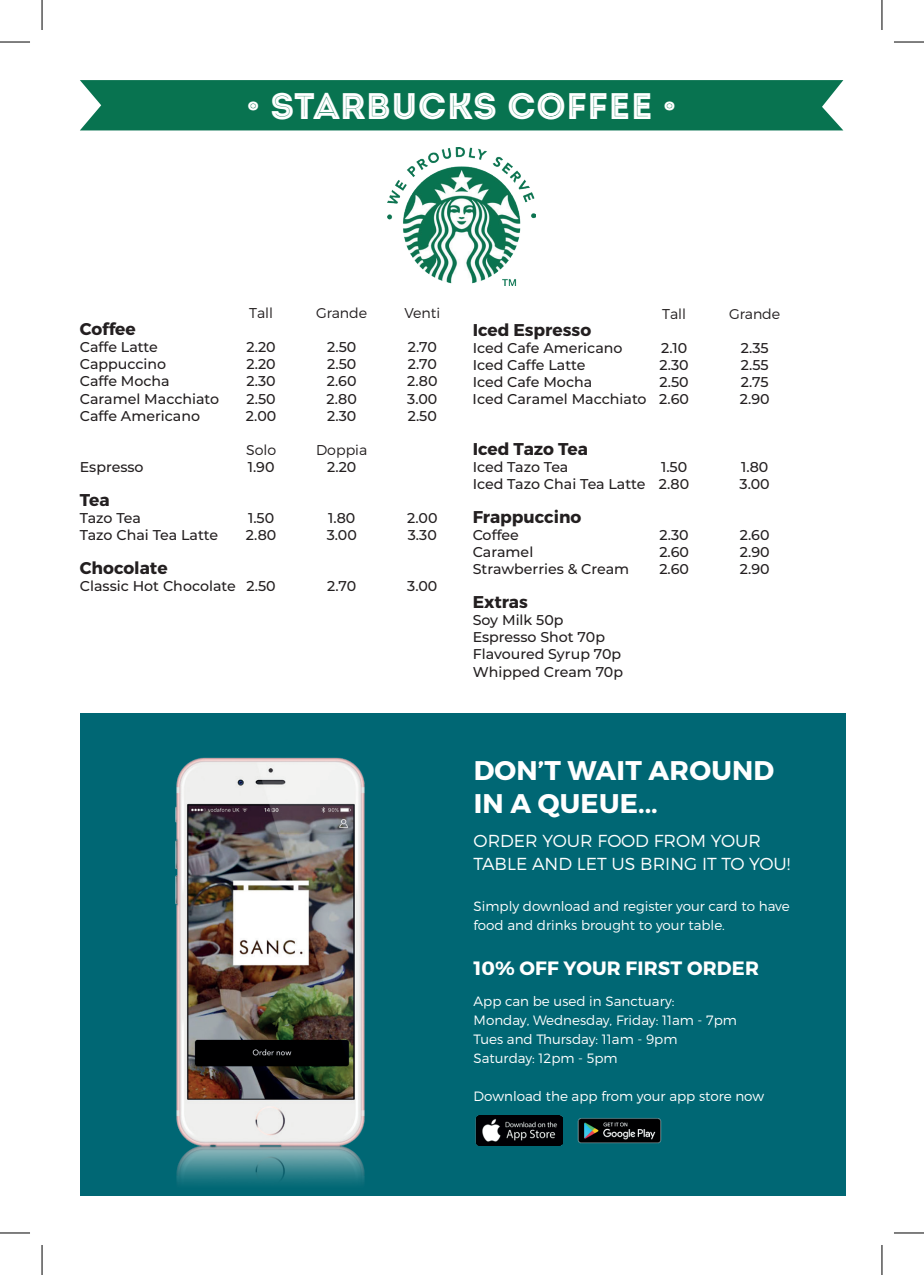
<style>
.page{position:relative;width:924px;height:1275px;background:#fff}
.page>*{position:absolute;margin:0;border:0;box-sizing:border-box;transform-origin:0 0}
.t1{font:37px "Intro Inline";color:#fff}
.t2{font:700 27px/32.4px "Montserrat";letter-spacing:.01em;color:#fff}
.t3{font:700 19.2px "Montserrat";letter-spacing:.01em;color:#fff}
.t4{font:300 17.4px/23.2px "Montserrat";color:#fff}
.t5{font:700 17px "Montserrat";color:#231f20}
.t6{font:500 14.2px/17px "Montserrat";color:#231f20}
.t7{font:300 14.2px "Montserrat";color:#231f20}
.t8{font:300 13.4px/19.2px "Montserrat";color:#fff}
</style>
<div class="page">
<div style="left:80px;top:80px;width:763px;height:50px;background:#087350"></div>
<img style="left:387px;top:147px;width:148px;height:138px">
<div style="left:80px;top:713px;width:765px;height:482px;background:#006774"></div>
<img style="left:105px;top:757px;width:334px;height:439px">
<img style="left:475px;top:1115px;width:87px;height:30px">
<img style="left:577px;top:1118px;width:85px;height:26px">
<hr style="left:0;top:42px;width:30px;height:1px;background:#000">
<hr style="left:893px;top:42px;width:30px;height:1px;background:#000">
<hr style="left:0;top:1232px;width:30px;height:1px;background:#000">
<hr style="left:893px;top:1232px;width:30px;height:1px;background:#000">
<hr style="left:42px;top:0;width:1px;height:30px;background:#000">
<hr style="left:42px;top:1245px;width:1px;height:30px;background:#000">
<hr style="left:881px;top:0;width:1px;height:30px;background:#000">
<hr style="left:881px;top:1245px;width:1px;height:30px;background:#000">
<h1 class="t1" style="left:246px;top:84px;width:431px">˚ STARBUCKS COFFEE ˚</h1>
<p class="t7" style="left:249px;top:304px;width:26px">Tall</p>
<p class="t7" style="left:316px;top:304px;width:53px">Grande</p>
<p class="t7" style="left:404px;top:304px;width:37px">Venti</p>
<p class="t5" style="left:80px;top:319px;width:57px">Coffee</p>
<p class="t6" style="left:80px;top:338px;width:80px">Caffe Latte</p>
<p class="t6" style="left:246px;top:338px;width:31px">2.20</p>
<p class="t6" style="left:327px;top:338px;width:31px">2.50</p>
<p class="t6" style="left:407px;top:338px;width:31px">2.70</p>
<p class="t6" style="left:80px;top:355px;width:88px">Cappuccino</p>
<p class="t6" style="left:246px;top:355px;width:31px">2.20</p>
<p class="t6" style="left:327px;top:355px;width:31px">2.50</p>
<p class="t6" style="left:407px;top:355px;width:31px">2.70</p>
<p class="t6" style="left:80px;top:372px;width:91px">Caffe Mocha</p>
<p class="t6" style="left:246px;top:372px;width:31px">2.30</p>
<p class="t6" style="left:327px;top:372px;width:31px">2.60</p>
<p class="t6" style="left:407px;top:372px;width:32px">2.80</p>
<p class="t6" style="left:80px;top:389px;width:141px">Caramel Macchiato</p>
<p class="t6" style="left:246px;top:389px;width:31px">2.50</p>
<p class="t6" style="left:326px;top:389px;width:32px">2.80</p>
<p class="t6" style="left:407px;top:389px;width:32px">3.00</p>
<p class="t6" style="left:80px;top:406px;width:122px">Caffe Americano</p>
<p class="t6" style="left:246px;top:406px;width:32px">2.00</p>
<p class="t6" style="left:327px;top:406px;width:31px">2.30</p>
<p class="t6" style="left:407px;top:406px;width:31px">2.50</p>
<p class="t7" style="left:246px;top:441px;width:32px">Solo</p>
<p class="t7" style="left:316px;top:441px;width:53px">Doppia</p>
<p class="t6" style="left:80px;top:457px;width:65px">Espresso</p>
<p class="t6" style="left:248px;top:457px;width:28px">1.90</p>
<p class="t6" style="left:327px;top:457px;width:31px">2.20</p>
<p class="t5" style="left:80px;top:489px;width:31px">Tea</p>
<p class="t6" style="left:80px;top:509px;width:63px">Tazo Tea</p>
<p class="t6" style="left:248px;top:509px;width:28px">1.50</p>
<p class="t6" style="left:328px;top:509px;width:29px">1.80</p>
<p class="t6" style="left:407px;top:509px;width:32px">2.00</p>
<p class="t6" style="left:80px;top:526px;width:140px">Tazo Chai Tea Latte</p>
<p class="t6" style="left:246px;top:526px;width:32px">2.80</p>
<p class="t6" style="left:326px;top:526px;width:32px">3.00</p>
<p class="t6" style="left:407px;top:526px;width:31px">3.30</p>
<p class="t5" style="left:80px;top:557px;width:89px">Chocolate</p>
<p class="t6" style="left:80px;top:577px;width:197px">Classic Hot Chocolate 2.50</p>
<p class="t6" style="left:327px;top:577px;width:31px">2.70</p>
<p class="t6" style="left:407px;top:577px;width:32px">3.00</p>
<p class="t7" style="left:661px;top:305px;width:26px">Tall</p>
<p class="t7" style="left:728px;top:305px;width:53px">Grande</p>
<p class="t5" style="left:472px;top:319px;width:120px">Iced Espresso</p>
<p class="t6" style="left:472px;top:338px;width:151px">Iced Cafe Americano</p>
<p class="t6" style="left:660px;top:338px;width:28px">2.10</p>
<p class="t6" style="left:740px;top:338px;width:29px">2.35</p>
<p class="t6" style="left:472px;top:355px;width:114px">Iced Caffe Latte</p>
<p class="t6" style="left:659px;top:355px;width:31px">2.30</p>
<p class="t6" style="left:740px;top:355px;width:29px">2.55</p>
<p class="t6" style="left:472px;top:373px;width:121px">Iced Cafe Mocha</p>
<p class="t6" style="left:659px;top:373px;width:31px">2.50</p>
<p class="t6" style="left:740px;top:373px;width:29px">2.75</p>
<p class="t6" style="left:472px;top:390px;width:218px">Iced Caramel Macchiato 2.60</p>
<p class="t6" style="left:739px;top:390px;width:31px">2.90</p>
<p class="t5" style="left:472px;top:438px;width:117px">Iced Tazo Tea</p>
<p class="t6" style="left:472px;top:458px;width:97px">Iced Tazo Tea</p>
<p class="t6" style="left:660px;top:458px;width:28px">1.50</p>
<p class="t6" style="left:740px;top:458px;width:29px">1.80</p>
<p class="t6" style="left:472px;top:475px;width:218px">Iced Tazo Chai Tea Latte 2.80</p>
<p class="t6" style="left:739px;top:475px;width:32px">3.00</p>
<p class="t5" style="left:472px;top:506px;width:110px">Frappuccino</p>
<p class="t6" style="left:472px;top:526px;width:48px">Coffee</p>
<p class="t6" style="left:659px;top:526px;width:31px">2.30</p>
<p class="t6" style="left:739px;top:526px;width:31px">2.60</p>
<p class="t6" style="left:472px;top:543px;width:62px">Caramel</p>
<p class="t6" style="left:659px;top:543px;width:31px">2.60</p>
<p class="t6" style="left:739px;top:543px;width:31px">2.90</p>
<p class="t6" style="left:472px;top:560px;width:158px">Strawberries &amp; Cream</p>
<p class="t6" style="left:659px;top:560px;width:31px">2.60</p>
<p class="t6" style="left:739px;top:560px;width:31px">2.90</p>
<p class="t5" style="left:472px;top:592px;width:57px">Extras</p>
<p class="t6" style="left:472px;top:611px;width:152px">Soy Milk 50p<br>Espresso Shot 70p<br>Flavoured Syrup 70p<br>Whipped Cream 70p</p>
<h2 class="t2" style="left:473px;top:755px;width:302px">DON’T WAIT AROUND<br>IN A QUEUE...</h2>
<p class="t4" style="left:473px;top:828px;width:318px">ORDER YOUR FOOD FROM YOUR<br>TABLE AND LET US BRING IT TO YOU!</p>
<p class="t8" style="left:473px;top:896px;width:317px">Simply download and register your card to have food and drinks brought to your table.</p>
<h3 class="t3" style="left:473px;top:956px;width:287px">10% OFF YOUR FIRST ORDER</h3>
<p class="t8" style="left:473px;top:991px;width:265px">App can be used in Sanctuary:<br>Monday, Wednesday, Friday: 11am - 7pm<br>Tues and Thursday: 11am - 9pm<br>Saturday: 12pm - 5pm</p>
<p class="t8" style="left:473px;top:1086px;width:292px">Download the app from your app store now</p>
</div>
